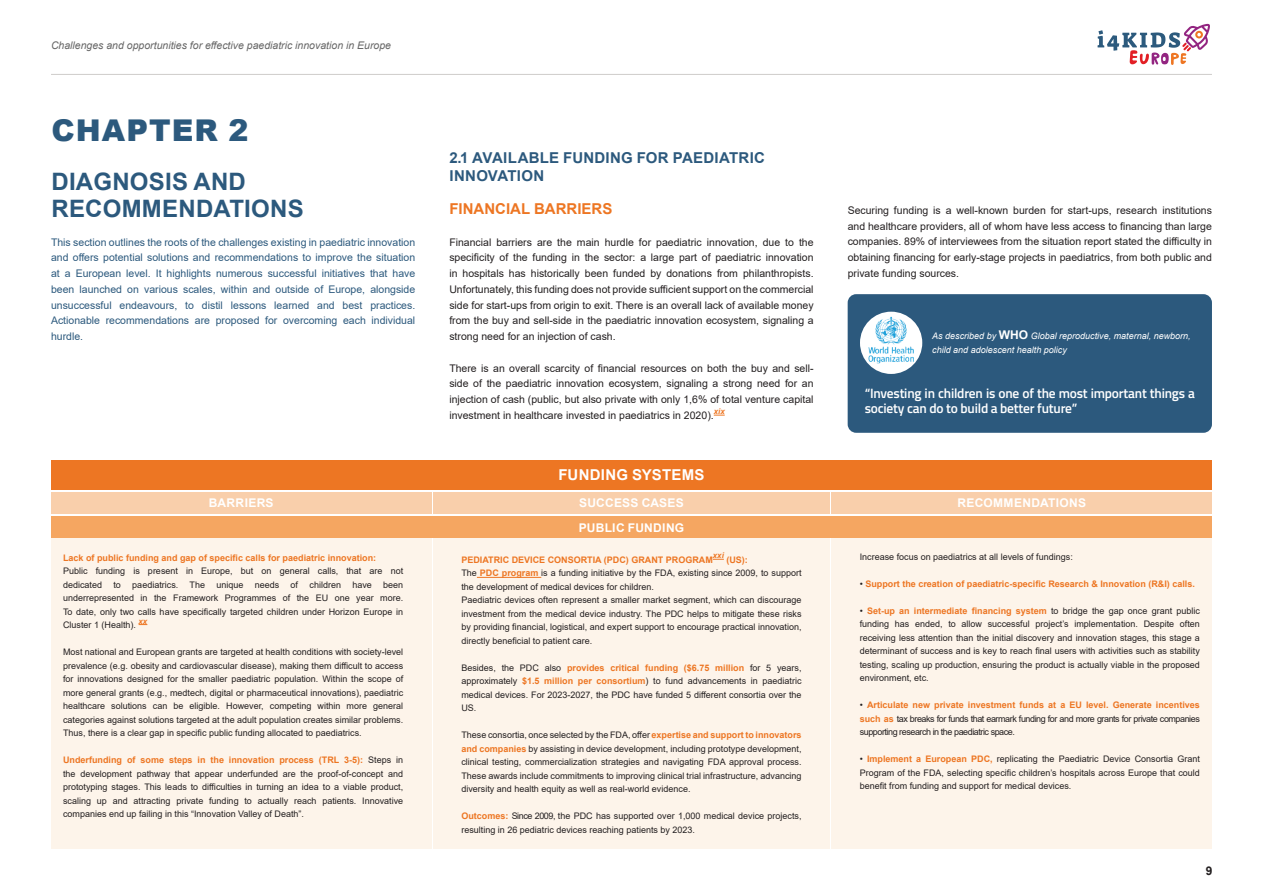
<style>
.page{position:relative;width:1263px;height:893px;background:#fff}
.page>*{position:absolute;margin:0;border:0;box-sizing:border-box;transform-origin:0 0}
.t1{font:900 30px "Arial";letter-spacing:.035em;color:#2c597d}
.t2{font:700 24px/27px "Arial";letter-spacing:.01em;color:#2c597d}
.t3{font:700 15px/18px "Arial";letter-spacing:.02em;color:#2c597d}
.t4{font:700 15px "Arial";color:#ed7623}
.t5{font:700 15px "Arial";letter-spacing:.015em;color:#fff}
.t6{font:600 13.5px/15px "Titillium Web";letter-spacing:-.015em;color:#fff}
.t7{font:700 12px "Arial";letter-spacing:.025em;color:#fff}
.t8{font:700 12px "Arial";color:#231f20}
.t9{font:10.5px/15.8px "Arial";color:#231f20;text-align:justify}
.t10{font:10.5px/15.8px "Arial";color:#2c597d;text-align:justify}
.t11{font:italic 10.5px "Arial";color:#666}
.t12{font:9px/13.5px "Arial";color:#231f20;text-align:justify}
.t13{font:700 9px "Arial";color:#ed7623}
.t14{font:italic 9px/13.5px "Arial";color:#fff}
.t15{font:italic 700 7.8px "Arial";color:#ed7623}
.s1{font-weight:700;font-style:normal;font-size:12px}
.s2{font-weight:700;color:#ed7623}
.s3{font-weight:400;color:#231f20}
</style>
<div class="page">
<svg style="left:1097px;top:24px;width:113px;height:41px"></svg>
<hr style="left:51px;top:74px;width:1161px;height:1px;background:#ceccca">
<div style="left:51px;top:460px;width:1161px;height:30px;background:#ed7623"></div>
<div style="left:51px;top:538px;width:380px;height:310px;background:#fdf4ea"></div>
<div style="left:433px;top:538px;width:396px;height:310px;background:#fdf4ea"></div>
<div style="left:832px;top:538px;width:380px;height:310px;background:#fdf4ea"></div>
<hr style="left:477px;top:577px;width:64px;height:1px;background:#ed7623">
<div style="left:433px;top:492px;width:396px;height:21px;background:#f9cfab"></div>
<div style="left:832px;top:492px;width:380px;height:21px;background:#f9cfab"></div>
<div style="left:51px;top:492px;width:380px;height:21px;background:#f9cfab"></div>
<div style="left:51px;top:517px;width:1161px;height:21px;background:#f5a661"></div>
<div style="left:848px;top:294px;width:364px;height:139px;background:#2c597d;border-radius:9px"></div>
<div style="left:860px;top:312px;width:62px;height:62px;background:#fff;border-radius:50%"></div>
<img style="left:868px;top:317px;width:46px;height:46px">
<p class="t11" style="left:51px;top:39px;width:341px">Challenges and opportunities for effective paediatric innovation in Europe</p>
<h1 class="t1" style="left:52px;top:108px;width:198px">CHAPTER 2</h1>
<h2 class="t2" style="left:51px;top:168px;width:254px">DIAGNOSIS AND<br>RECOMMENDATIONS</h2>
<p class="t10" style="left:51px;top:234px;width:366px">This section outlines the roots of the challenges existing in paediatric innovation and offers potential solutions and recommendations to improve the situation at a European level. It highlights numerous successful initiatives that have been launched on various scales, within and outside of Europe, alongside unsuccessful endeavours, to distil lessons learned and best practices.<br>Actionable recommendations are proposed for overcoming each individual hurdle.</p>
<h3 class="t3" style="left:449px;top:149px;width:317px">2.1 AVAILABLE FUNDING FOR PAEDIATRIC<br>INNOVATION</h3>
<h3 class="t4" style="left:449px;top:198px;width:165px">FINANCIAL BARRIERS</h3>
<p class="t9" style="left:449px;top:234px;width:366px">Financial barriers are the main hurdle for paediatric innovation, due to the specificity of the funding in the sector: a large part of paediatric innovation in hospitals has historically been funded by donations from philanthropists.<br>Unfortunately, this funding does not provide sufficient support on the commercial side for start-ups from origin to exit. There is an overall lack of available money from the buy and sell-side in the paediatric innovation ecosystem, signaling a strong need for an injection of cash.</p>
<p class="t9" style="left:449px;top:360px;width:366px">There is an overall scarcity of financial resources on both the buy and sell&shy;side of the paediatric innovation ecosystem, signaling a strong need for an injection of cash (public, but also private with only 1,6% of total venture capital investment in healthcare invested in paediatrics in 2020).<sup>xix</sup></p>
<h3 class="t5" style="left:558px;top:465px;width:148px">FUNDING SYSTEMS</h3>
<p class="t9" style="left:848px;top:202px;width:366px">Securing funding is a well-known burden for start-ups, research institutions and healthcare providers, all of whom have less access to financing than large companies. 89% of interviewees from the situation report stated the difficulty in obtaining financing for early-stage projects in paediatrics, from both public and private funding sources.</p>
<p class="t14" style="left:932px;top:329px;width:260px">As described by <span class="s1">WHO</span> Global reproductive, maternal, newborn, child and adolescent health policy</p>
<h3 class="t6" style="left:865px;top:385px;width:332px">“Investing in children is one of the most important things a society can do to build a better future”</h3>
<h3 class="t7" style="left:209px;top:494px;width:66px">BARRIERS</h3>
<h3 class="t7" style="left:579px;top:494px;width:106px">SUCCESS CASES</h3>
<h3 class="t7" style="left:957px;top:494px;width:130px">RECOMMENDATIONS</h3>
<h3 class="t7" style="left:579px;top:519px;width:107px">PUBLIC FUNDING</h3>
<p class="t13" style="left:63px;top:551px;width:315px">Lack of public funding and gap of specific calls for paediatric innovation:</p>
<p class="t12" style="left:63px;top:564px;width:342px">Public funding is present in Europe, but on general calls, that are not dedicated</p>
<p class="t12" style="left:113px;top:578px;width:9px">to</p>
<p class="t12" style="left:132px;top:578px;width:74px">paediatrics. The</p>
<p class="t12" style="left:216px;top:578px;width:29px">unique</p>
<p class="t12" style="left:255px;top:578px;width:26px">needs</p>
<p class="t12" style="left:291px;top:578px;width:9px">of</p>
<p class="t12" style="left:309px;top:578px;width:33px">children</p>
<p class="t12" style="left:352px;top:578px;width:21px">have</p>
<p class="t12" style="left:63px;top:578px;width:342px;text-indent:320px">been underrepresented in the Framework Programmes of the EU one year more.<br>To date, only two calls have specifically targeted children under Horizon Europe in Cluster 1 (Health).</p>
<p class="t15" style="left:139px;top:616px;width:10px">xx</p>
<p class="t12" style="left:63px;top:645px;width:342px">Most national and European grants are targeted at health conditions with society-level prevalence (e.g. obesity and cardiovascular disease), making them difficult to access for innovations designed for the smaller paediatric population. Within the scope of more general grants (e.g., medtech, digital or pharmaceutical innovations), paediatric healthcare solutions can be eligible. However, competing within more general categories against solutions targeted at the adult population creates similar problems.<br>Thus, there is a clear gap in specific public funding allocated to paediatrics.</p>
<p class="t12" style="left:63px;top:753px;width:342px"><span class="s2">Underfunding of some steps in the innovation process (TRL 3-5):</span> Steps in the development pathway that appear underfunded are the proof-of-concept and prototyping stages. This leads to difficulties in turning an idea to a viable product, scaling up and attracting private funding to actually reach patients. Innovative companies end up failing in this “Innovation Valley of Death”.</p>
<p class="t15" style="left:713px;top:550px;width:12px">xxi</p>
<p class="t12" style="left:461px;top:553px;width:342px;text-align:left;text-indent:265px"><span class="s2">(US):<br></span>The <span class="s2">PDC program</span> is a funding initiative by the FDA, existing since 2009, to support the development of medical devices for children.<br>Paediatric devices often represent a smaller market segment, which can discourage investment from the medical device industry. The PDC helps to mitigate these risks by providing financial, logistical, and expert support to encourage practical innovation, directly beneficial to patient care.</p>
<p class="t12" style="left:461px;top:661px;width:342px">Besides, the PDC also <span class="s2">provides critical funding ($6.75 million</span> for 5 years, approximately <span class="s2">$1.5 million per consortium</span>) to fund advancements in paediatric medical devices. For 2023-2027, the PDC have funded 5 different consortia over the US.</p>
<p class="t12" style="left:461px;top:728px;width:342px">These consortia, once selected by the FDA, offer <span class="s2">expertise and support to innovators and companies</span> by assisting in device development, including prototype development, clinical testing, commercialization strategies and navigating FDA approval process.<br>These awards include commitments to improving clinical trial infrastructure, advancing diversity and health equity as well as real-world evidence.</p>
<p class="t12" style="left:461px;top:809px;width:342px"><span class="s2">Outcomes:</span> Since 2009, the PDC has supported over 1,000 medical device projects, resulting in 26 pediatric devices reaching patients by 2023.</p>
<p class="t13" style="left:461px;top:553px;width:253px">PEDIATRIC DEVICE CONSORTIA (PDC) GRANT PROGRAM</p>
<p class="t12" style="left:860px;top:550px;width:215px">Increase focus on paediatrics at all levels of fundings:</p>
<p class="t13" style="left:860px;top:577px;width:337px"><span class="s3">•</span> Support the creation of paediatric-specific Research &amp; Innovation (R&amp;I) calls.</p>
<p class="t12" style="left:860px;top:604px;width:342px">• <span class="s2">Set-up an intermediate financing system</span> to bridge the gap once grant public funding has ended, to allow successful project’s implementation. Despite often receiving less attention than the initial discovery and innovation stages, this stage a determinant of success and is key to reach final users with activities such as stability testing, scaling up production, ensuring the product is actually viable in the proposed environment, etc.</p>
<p class="t12" style="left:860px;top:698px;width:342px">• <span class="s2">Articulate new private investment funds at a EU level. Generate incentives such as</span> tax breaks for funds that earmark funding for and more grants for private companies supporting research in the paediatric space.</p>
<p class="t12" style="left:860px;top:752px;width:342px">• <span class="s2">Implement a European PDC,</span> replicating the Paediatric Device Consortia Grant Program of the FDA, selecting specific children’s hospitals across Europe that could benefit from funding and support for medical devices.</p>
<h3 class="t8" style="left:1206px;top:862px;width:8px">9</h3>
</div>
